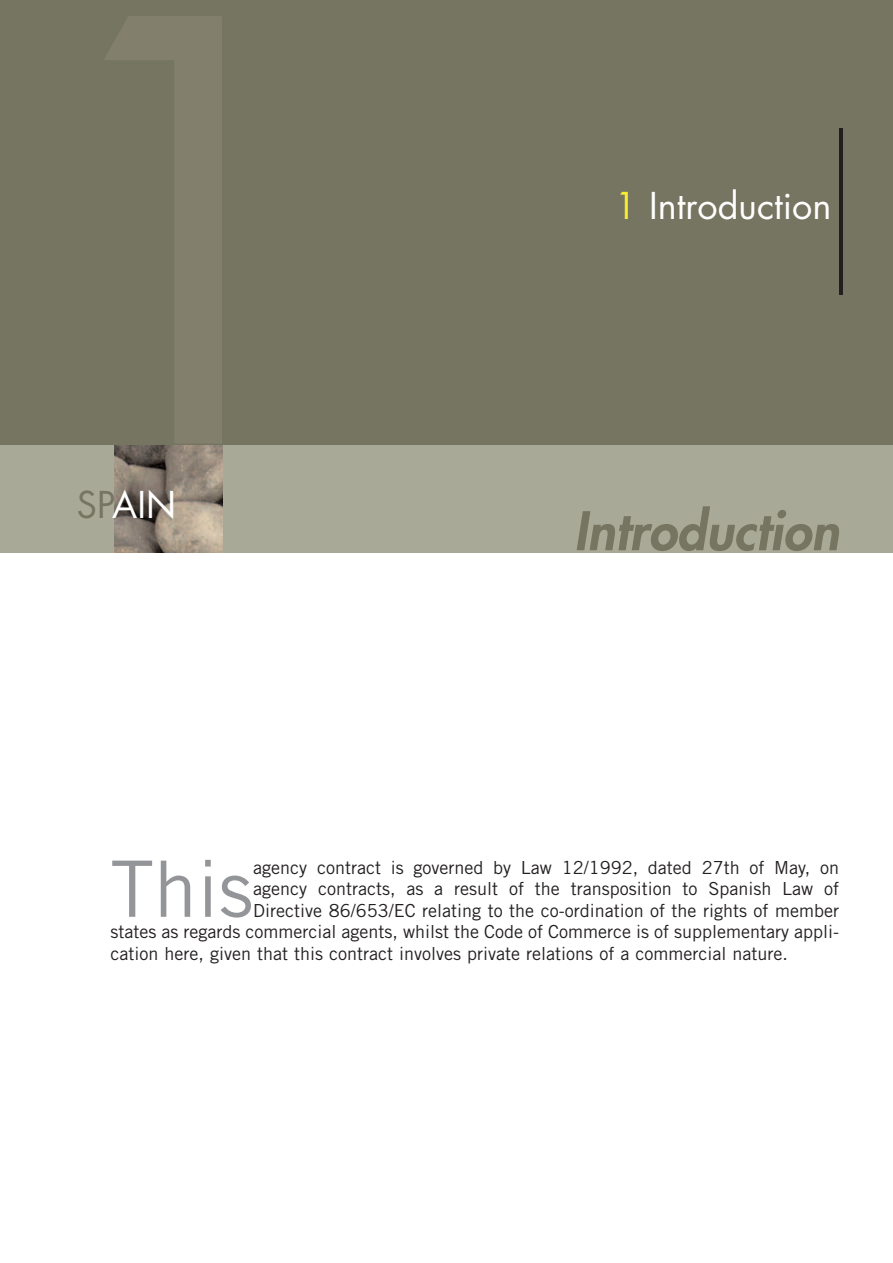
<style>
.page{position:relative;width:893px;height:1263px;background:#fff}
.page>*{position:absolute;margin:0;border:0;box-sizing:border-box;transform-origin:0 0}
.t1{font:77.85px "Trade Gothic";color:#939598}
.t2{font:italic 800 51.75px "Futura";color:#767561}
.t3{font:36px "Futura";color:#fff}
.t4{font:18px "Trade Gothic";color:#231f20}
.s1{color:#767561}
.s2{color:#f9ec33}
</style>
<div class="page">
<div style="left:0;top:0;width:893px;height:550px;background:#767561"></div>
<div style="left:0;top:445px;width:893px;height:107px;background:#a9a998"></div>
<img style="left:114px;top:445px;width:108px;height:108px">
<hr style="left:839px;top:129px;width:3px;height:166px;background:#231f20">
<h3 class="t3" style="left:77px;top:488px;width:101px"><span class="s1">SP</span>AIN</h3>
<h3 class="t3" style="left:615px;top:189px;width:218px"><span class="s2">1</span> Introduction</h3>
<h2 class="t2" style="left:574px;top:506px;width:267px">Introduction</h2>
<h1 class="t1" style="left:111px;top:860px;width:144px">This</h1>
<p class="t4" style="left:253px;top:861px;width:587px">agency contract is governed by Law 12/1992, dated 27th of May, on</p>
<p class="t4" style="left:253px;top:882px;width:587px">agency contracts, as a result of the transposition to Spanish Law of</p>
<p class="t4" style="left:253px;top:904px;width:587px">Directive 86/653/EC relating to the co-ordination of the rights of member</p>
<p class="t4" style="left:111px;top:925px;width:730px">states as regards commercial agents, whilst the Code of Commerce is of supplementary appli-</p>
<p class="t4" style="left:111px;top:947px;width:679px">cation here, given that this contract involves private relations of a commercial nature.</p>
</div>
